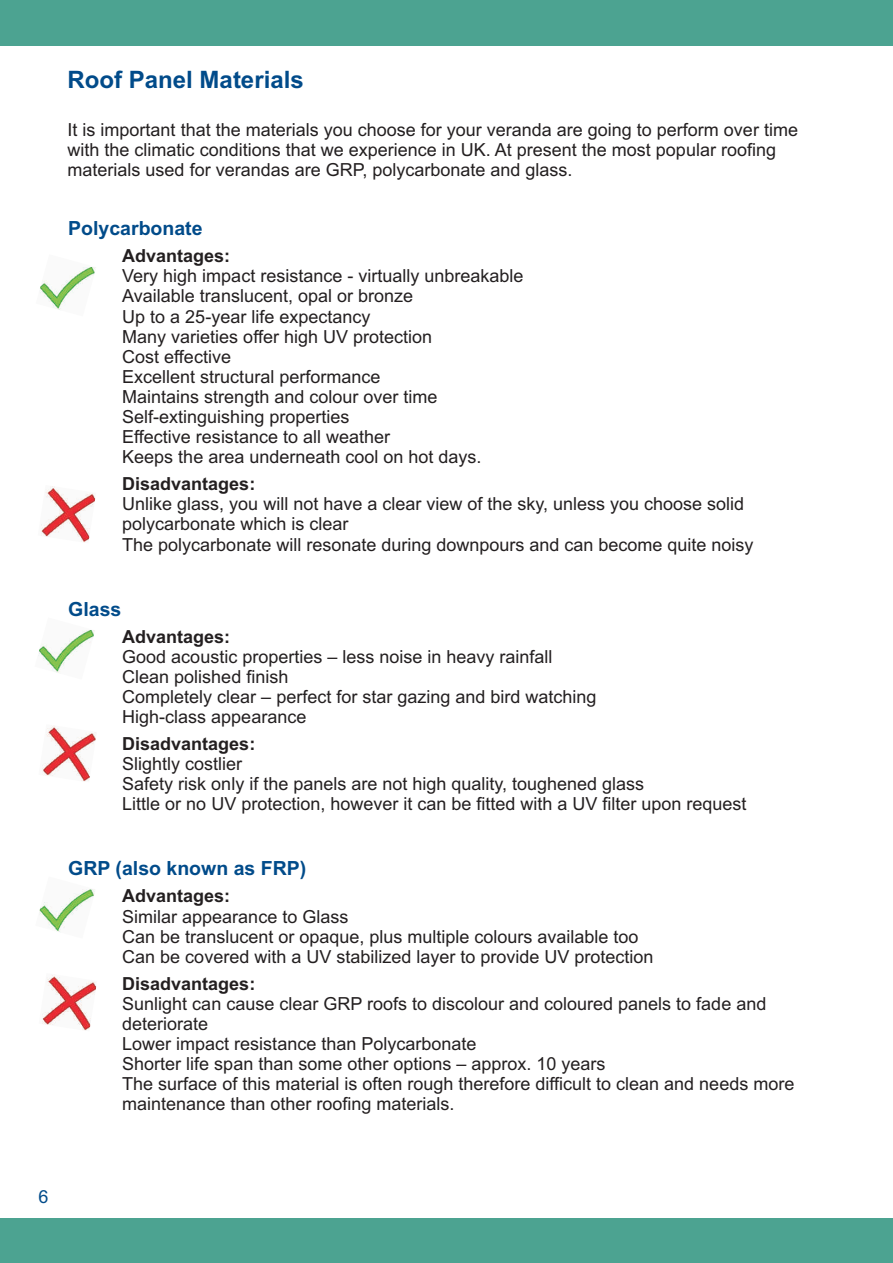
<style>
.page{position:relative;width:893px;height:1263px;background:#fff}
.page>*{position:absolute;margin:0;border:0;box-sizing:border-box;transform-origin:0 0}
.t1{font:700 24px "Arial";color:#014b8a}
.t2{font:700 19.5px "Arial";color:#014b8a}
.t3{font:18px/20.1px "Arial";color:#231f20}
.t4{font:700 18px "Arial";color:#231f20}
.t5{font:18px "Arial";color:#014b8a}
</style>
<div class="page">
<img style="left:41px;top:486px;width:55px;height:57px">
<div style="left:0;top:1px;width:893px;height:45px;background:#4ca391"></div>
<div style="left:0;top:1218px;width:893px;height:45px;background:#4ca391"></div>
<img style="left:38px;top:630px;width:57px;height:43px">
<img style="left:40px;top:267px;width:56px;height:43px">
<img style="left:39px;top:889px;width:56px;height:43px">
<img style="left:42px;top:726px;width:54px;height:56px">
<img style="left:42px;top:975px;width:55px;height:56px">
<h1 class="t1" style="left:68px;top:70px;width:238px">Roof Panel Materials</h1>
<p class="t3" style="left:68px;top:121px;width:732px">It is important that the materials you choose for your veranda are going to perform over time with the climatic conditions that we experience in UK. At present the most popular roofing materials used for verandas are GRP, polycarbonate and glass.</p>
<p class="t2" style="left:68px;top:221px;width:136px">Polycarbonate</p>
<p class="t4" style="left:122px;top:249px;width:110px">Advantages:</p>
<p class="t3" style="left:122px;top:268px;width:403px">Very high impact resistance - virtually unbreakable Available translucent, opal or bronze<br>Up to a 25-year life expectancy<br>Many varieties offer high UV protection<br>Cost effective<br>Excellent structural performance<br>Maintains strength and colour over time Self-extinguishing properties<br>Effective resistance to all weather<br>Keeps the area underneath cool on hot days.</p>
<p class="t4" style="left:122px;top:477px;width:135px">Disadvantages:</p>
<p class="t3" style="left:122px;top:496px;width:633px">Unlike glass, you will not have a clear view of the sky, unless you choose solid polycarbonate which is clear<br>The polycarbonate will resonate during downpours and can become quite noisy</p>
<p class="t2" style="left:68px;top:601px;width:55px">Glass</p>
<p class="t4" style="left:122px;top:630px;width:110px">Advantages:</p>
<p class="t3" style="left:122px;top:648px;width:476px">Good acoustic properties – less noise in heavy rainfall Clean polished finish<br>Completely clear – perfect for star gazing and bird watching High-class appearance</p>
<p class="t4" style="left:122px;top:737px;width:135px">Disadvantages:</p>
<p class="t3" style="left:122px;top:755px;width:626px">Slightly costlier<br>Safety risk only if the panels are not high quality, toughened glass<br>Little or no UV protection, however it can be fitted with a UV filter upon request</p>
<p class="t2" style="left:68px;top:861px;width:240px">GRP (also known as FRP)</p>
<p class="t4" style="left:122px;top:889px;width:110px">Advantages:</p>
<p class="t3" style="left:122px;top:908px;width:533px">Similar appearance to Glass<br>Can be translucent or opaque, plus multiple colours available too<br>Can be covered with a UV stabilized layer to provide UV protection</p>
<p class="t4" style="left:122px;top:976px;width:135px">Disadvantages:</p>
<p class="t3" style="left:122px;top:995px;width:674px">Sunlight can cause clear GRP roofs to discolour and coloured panels to fade and deteriorate<br>Lower impact resistance than Polycarbonate<br>Shorter life span than some other options – approx. 10 years<br>The surface of this material is often rough therefore difficult to clean and needs more maintenance than other roofing materials.</p>
<p class="t5" style="left:38px;top:1189px;width:12px">6</p>
</div>
